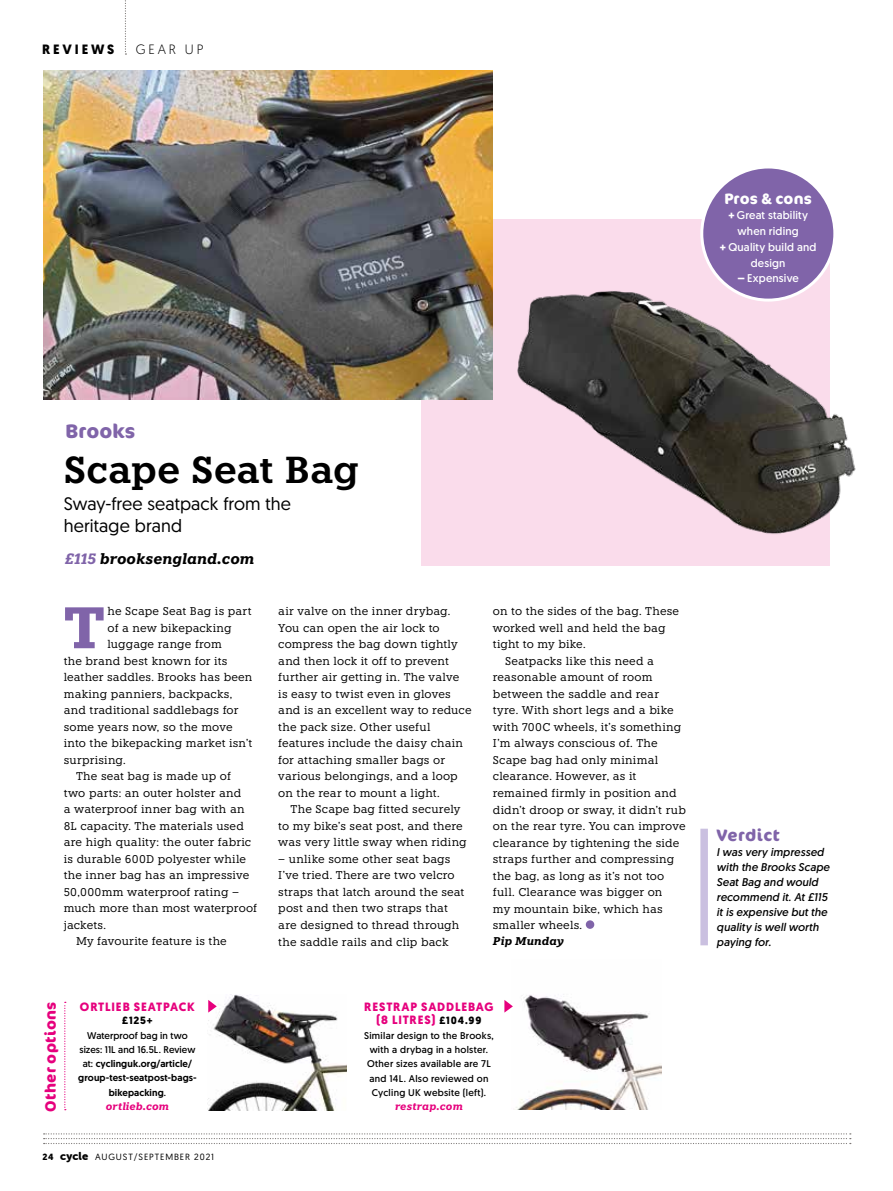
<style>
.page{position:relative;width:893px;height:1191px;background:#fff}
.page>*{position:absolute;margin:0;border:0;box-sizing:border-box;transform-origin:0 0}
.t1{font:700 58.35px "Knile";color:#8064a9}
.t2{font:600 37.5px "Knile";color:#000}
.t3{font:700 19.5px "Cocon Pro";letter-spacing:.005em;color:#8064a9}
.t4{font:18px/22.5px "Geomanist";letter-spacing:.005em;color:#000}
.t5{font:700 16.5px "Cocon Pro";letter-spacing:.03em;color:#8064a9}
.t6{font:italic 700 15px "Knile";color:#000}
.t7{font:700 15px "Cocon Pro";letter-spacing:.025em;color:#e6007d}
.t8{font:700 15px "Cocon Pro";letter-spacing:.015em;color:#fff}
.t9{font:700 13.5px "Geomanist";letter-spacing:.21em;color:#000}
.t10{font:300 13.5px "Geomanist";letter-spacing:.21em;color:#000}
.t11{font:700 12px/13.5px "Geomanist";letter-spacing:.07em;color:#e6007d;text-align:center}
.t12{font:11.25px/16.5px "Knile";letter-spacing:.01em;color:#000}
.t13{font:italic 11.25px/15px "Geomanist";letter-spacing:.015em;color:#000}
.t14{font:11.25px/15.8px "Geomanist";letter-spacing:.015em;color:#fff;text-align:center}
.t15{font:italic 700 11.25px "Knile";letter-spacing:.015em;color:#000}
.t16{font:italic 700 10.5px "Knile";letter-spacing:.005em;color:#e6007d}
.t17{font:700 10.5px "Geomanist";color:#000}
.t18{font:9.75px/14.2px "Geomanist";letter-spacing:.03em;color:#000;text-align:center}
.t19{font:500 9.75px/14.2px "Geomanist";letter-spacing:.01em;color:#000;text-align:center}
.t20{font:9px "Geomanist";letter-spacing:.1em;color:#000}
.s1{font-weight:700}
.s2{color:#8064a9}
.s3{font-weight:400}
.s4{font-family:"Museo Sans Rounded 900";font-size:11.25px}
.s5{font-size:10.5px;color:#000}
</style>
<div class="page">
<svg style="left:44px;top:1133px;width:807px;height:11px"></svg>
<svg style="left:125px;top:0;width:1px;height:55px"></svg>
<div style="left:700px;top:828px;width:8px;height:117px;background:#cac0e0"></div>
<div style="left:421px;top:219px;width:409px;height:346px;background:#fadceb"></div>
<img style="left:43px;top:70px;width:450px;height:330px">
<img style="left:516px;top:994px;width:145px;height:115px">
<img style="left:517px;top:252px;width:339px;height:314px">
<img style="left:208px;top:995px;width:138px;height:115px">
<div style="left:586px;top:920px;width:8px;height:9px;background:#8064a9;border-radius:50%"></div>
<div style="left:702px;top:167px;width:133px;height:133px;background:#8064a9;border-radius:50%"></div>
<div style="left:700px;top:165px;width:136px;height:137px;border:3px solid #fff;border-radius:50%"></div>
<svg style="left:64px;top:1001px;width:2px;height:109px"></svg>
<svg style="left:208px;top:999px;width:9px;height:13px"></svg>
<svg style="left:504px;top:1000px;width:9px;height:12px"></svg>
<p class="t9" style="left:42px;top:40px;width:74px">REVIEWS</p>
<p class="t10" style="left:136px;top:41px;width:69px">GEAR UP</p>
<h3 class="t8" style="left:724px;top:188px;width:89px">Pros &amp; cons</h3>
<p class="t14" style="left:720px;top:207px;width:98px"><span class="s1">+</span> Great stability when riding<br><span class="s1">+</span> Quality build and design</p>
<p class="t14" style="left:737px;top:270px;width:63px"><span class="s1">–</span> Expensive</p>
<h3 class="t3" style="left:66px;top:418px;width:71px">Brooks</h3>
<h2 class="t2" style="left:64px;top:446px;width:297px">Scape Seat Bag</h2>
<h3 class="t4" style="left:64px;top:492px;width:229px">Sway-free seatpack from the heritage brand</h3>
<h3 class="t6" style="left:65px;top:549px;width:191px"><span class="s2">£115</span> brooksengland.com</h3>
<h1 class="t1" style="left:64px;top:590px;width:43px">T</h1>
<p class="t12" style="left:108px;top:603px;width:146px">he Scape Seat Bag is part</p>
<p class="t12" style="left:108px;top:619px;width:125px">of a new bikepacking</p>
<p class="t12" style="left:108px;top:636px;width:116px">luggage range from</p>
<p class="t12" style="left:64px;top:652px;width:165px">the brand best known for its</p>
<p class="t12" style="left:64px;top:669px;width:190px">leather saddles. Brooks has been</p>
<p class="t12" style="left:64px;top:685px;width:170px">making panniers, backpacks,</p>
<p class="t12" style="left:64px;top:702px;width:176px">and traditional saddlebags for</p>
<p class="t12" style="left:64px;top:718px;width:170px">some years now, so the move</p>
<p class="t12" style="left:64px;top:735px;width:190px">into the bikepacking market isn’t</p>
<p class="t12" style="left:64px;top:751px;width:63px">surprising.</p>
<p class="t12" style="left:76px;top:768px;width:156px">The seat bag is made up of</p>
<p class="t12" style="left:64px;top:784px;width:179px">two parts: an outer holster and</p>
<p class="t12" style="left:64px;top:801px;width:182px">a waterproof inner bag with an</p>
<p class="t12" style="left:64px;top:817px;width:182px">8L capacity. The materials used</p>
<p class="t12" style="left:64px;top:834px;width:189px">are high quality: the outer fabric</p>
<p class="t12" style="left:64px;top:850px;width:184px">is durable 600D polyester while</p>
<p class="t12" style="left:64px;top:867px;width:187px">the inner bag has an impressive</p>
<p class="t12" style="left:64px;top:883px;width:177px">50,000mm waterproof rating –</p>
<p class="t12" style="left:64px;top:900px;width:195px">much more than most waterproof</p>
<p class="t12" style="left:64px;top:916px;width:44px">jackets.</p>
<p class="t12" style="left:76px;top:933px;width:152px">My favourite feature is the</p>
<p class="t12" style="left:278px;top:603px;width:195px">air valve on the inner drybag.<br>You can open the air lock to compress the bag down tightly and then lock it off to prevent further air getting in. The valve<br>is easy to twist even in gloves and is an excellent way to reduce the pack size. Other useful features include the daisy chain for attaching smaller bags or various belongings, and a loop on the rear to mount a light.</p>
<p class="t12" style="left:278px;top:801px;width:190px;text-align:center">The Scape bag fitted securely<br>to my bike’s seat post, and there was very little sway when riding</p>
<p class="t12" style="left:278px;top:850px;width:188px">– unlike some other seat bags<br>I’ve tried. There are two velcro straps that latch around the seat post and then two straps that are designed to thread through the saddle rails and clip back</p>
<p class="t12" style="left:493px;top:603px;width:188px">on to the sides of the bag. These</p>
<p class="t12" style="left:493px;top:619px;width:174px">worked well and held the bag</p>
<p class="t12" style="left:493px;top:636px;width:94px">tight to my bike.</p>
<p class="t12" style="left:505px;top:652px;width:150px">Seatpacks like this need a</p>
<p class="t12" style="left:493px;top:669px;width:161px">reasonable amount of room</p>
<p class="t12" style="left:493px;top:685px;width:168px">between the saddle and rear</p>
<p class="t12" style="left:493px;top:702px;width:182px">tyre. With short legs and a bike</p>
<p class="t12" style="left:493px;top:718px;width:190px">with 700C wheels, it’s something</p>
<p class="t12" style="left:493px;top:735px;width:166px">I’m always conscious of. The</p>
<p class="t12" style="left:493px;top:751px;width:167px">Scape bag had only minimal</p>
<p class="t12" style="left:493px;top:768px;width:145px">clearance. However, as it</p>
<p class="t12" style="left:493px;top:784px;width:185px">remained firmly in position and</p>
<p class="t12" style="left:493px;top:801px;width:195px">didn’t droop or sway, it didn’t rub</p>
<p class="t12" style="left:493px;top:817px;width:194px">on the rear tyre. You can improve</p>
<p class="t12" style="left:493px;top:834px;width:188px">clearance by tightening the side</p>
<p class="t12" style="left:493px;top:850px;width:183px">straps further and compressing</p>
<p class="t12" style="left:493px;top:867px;width:173px">the bag, as long as it’s not too</p>
<p class="t12" style="left:493px;top:883px;width:171px">full. Clearance was bigger on</p>
<p class="t12" style="left:493px;top:900px;width:172px">my mountain bike, which has</p>
<p class="t12" style="left:493px;top:916px;width:91px">smaller wheels.</p>
<p class="t15" style="left:493px;top:934px;width:73px">Pip Munday</p>
<h3 class="t7" style="left:40px;top:1112px;width:112px;rotate:-90deg">Other options</h3>
<p class="t11" style="left:80px;top:999px;width:116px">ORTLIEB SEATPACK</p>
<p class="t17" style="left:122px;top:1013px;width:32px">£125+</p>
<p class="t19" style="left:78px;top:1028px;width:120px"><span class="s3">Waterproof bag in two sizes: 11L and 16.5L. Review at:</span> cyclinguk.org/article/ group-test-seatpost-bags&shy;bikepacking<span class="s3">.</span></p>
<p class="t16" style="left:106px;top:1099px;width:64px">ortlieb.com</p>
<p class="t20" style="left:43px;top:1150px;width:173px"><span class="s1">24</span> <span class="s4">cycle</span> AUGUST/SEPTEMBER 2021</p>
<p class="t11" style="left:364px;top:1000px;width:131px">RESTRAP SADDLEBAG (8 LITRES) <span class="s5">£104.99</span></p>
<p class="t18" style="left:364px;top:1028px;width:131px">Similar design to the Brooks, with a drybag in a holster.<br>Other sizes available are 7L and 14L. Also reviewed on<br>Cycling UK website (left).</p>
<p class="t16" style="left:395px;top:1099px;width:69px">restrap.com</p>
<h3 class="t5" style="left:716px;top:824px;width:65px">Verdict</h3>
<p class="t13" style="left:716px;top:844px;width:115px">I was very impressed with the Brooks Scape<br>Seat Bag and would recommend it. At £115 it is expensive but the quality is well worth paying for.</p>
</div>
